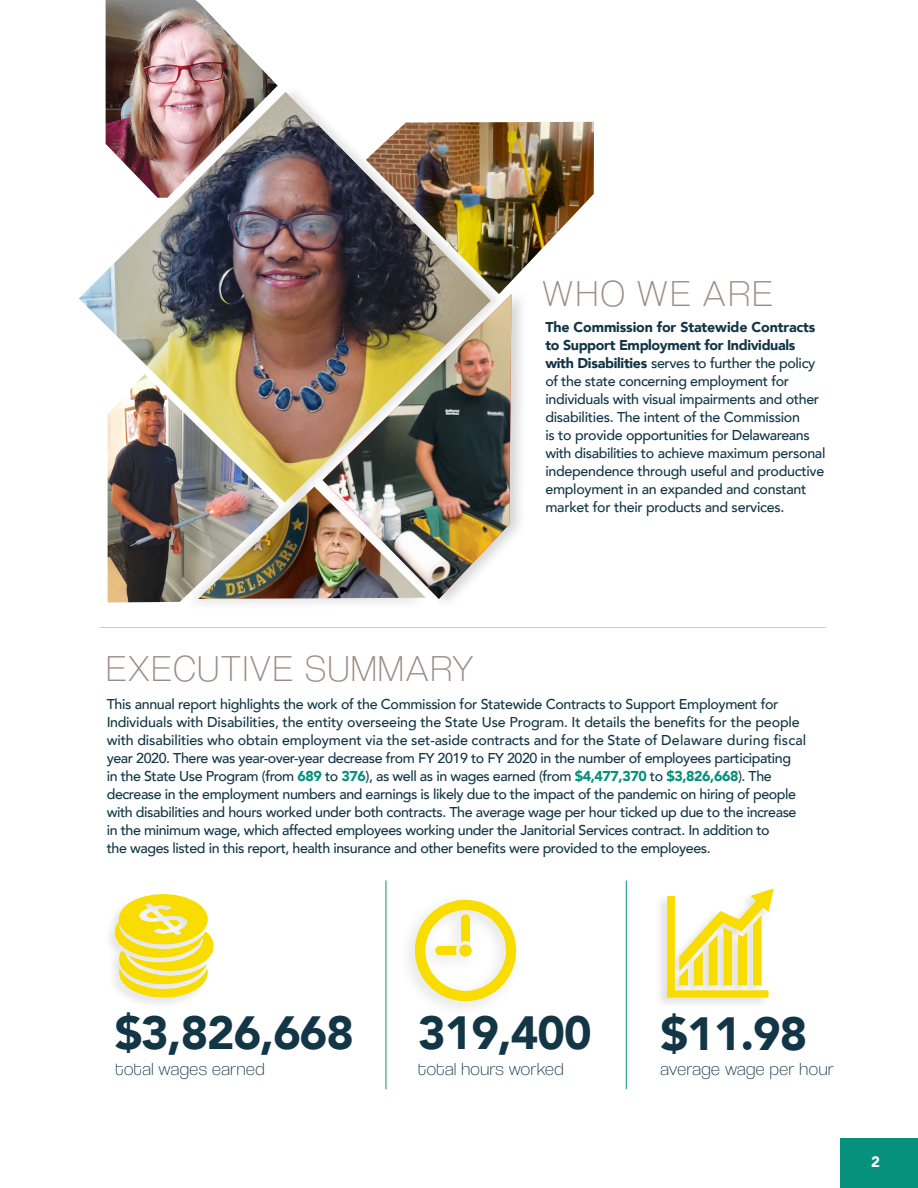
<style>
.page{position:relative;width:918px;height:1188px;background:#fff}
.page>*{position:absolute;margin:0;border:0;box-sizing:border-box;transform-origin:0 0}
.t1{font:900 46.5px "Avenir";letter-spacing:-.02em;color:#123646}
.t2{font:37.5px "Coolvetica El";letter-spacing:.06em;color:#9b8d85}
.t3{font:18px "Coolvetica El";letter-spacing:.03em;color:#123646}
.t4{font:900 15px "Avenir";color:#fff}
.t5{font:500 14.25px/18px "Avenir";letter-spacing:-.025em;color:#123646}
.s1{font-weight:900}
.s2{font-weight:900;color:#05917c}
</style>
<div class="page">
<div style="left:840px;top:1138px;width:78px;height:50px;background:#05917c"></div>
<div style="left:102px;top:891px;width:114px;height:119px;background:#000;opacity:.11"></div>
<img style="left:114px;top:894px;width:89px;height:64px">
<div style="left:398px;top:891px;width:127px;height:127px;background:#000;opacity:.12"></div>
<img style="left:414px;top:900px;width:62px;height:102px">
<div style="left:655px;top:886px;width:121px;height:124px;background:#000;opacity:.13"></div>
<img style="left:679px;top:889px;width:92px;height:82px">
<hr style="left:386px;top:880px;width:1px;height:209px;background:#05917c">
<hr style="left:626px;top:880px;width:1px;height:209px;background:#05917c">
<img style="left:79px;top:92px;width:287px;height:410px">
<div style="left:320px;top:288px;width:209px;height:323px;background:#000;opacity:.17"></div>
<img style="left:323px;top:294px;width:188px;height:305px">
<img style="left:106px;top:0;width:172px;height:198px">
<img style="left:108px;top:374px;width:170px;height:228px">
<div style="left:183px;top:480px;width:245px;height:132px;background:#000;opacity:.13"></div>
<img style="left:198px;top:486px;width:228px;height:113px">
<hr style="left:100px;top:627px;width:726px;height:1px;background:#f9dd00">
<img style="left:366px;top:122px;width:228px;height:172px">
<h2 class="t2" style="left:543px;top:272px;width:231px">WHO WE ARE</h2>
<h2 class="t2" style="left:107px;top:647px;width:368px">EXECUTIVE SUMMARY</h2>
<p class="t5" style="left:545px;top:317px;width:282px"><span class="s1">The Commission for Statewide Contracts to Support Employment for Individuals with Disabilities</span> serves to further the policy of the state concerning employment for individuals with visual impairments and other disabilities. The intent of the Commission<br>is to provide opportunities for Delawareans with disabilities to achieve maximum personal independence through useful and productive employment in an expanded and constant market for their products and services.</p>
<p class="t5" style="left:107px;top:695px;width:701px">This annual report highlights the work of the Commission for Statewide Contracts to Support Employment for Individuals with Disabilities, the entity overseeing the State Use Program. It details the benefits for the people with disabilities who obtain employment via the set-aside contracts and for the State of Delaware during fiscal year 2020. There was year-over-year decrease from FY 2019 to FY 2020 in the number of employees participating<br>in the State Use Program (from <span class="s2">689</span> to <span class="s2">376</span>), as well as in wages earned (from <span class="s2">$4,477,370</span> to <span class="s2">$3,826,668</span>). The decrease in the employment numbers and earnings is likely due to the impact of the pandemic on hiring of people with disabilities and hours worked under both contracts. The average wage per hour ticked up due to the increase in the minimum wage, which affected employees working under the Janitorial Services contract. In addition to<br>the wages listed in this report, health insurance and other benefits were provided to the employees.</p>
<h1 class="t1" style="left:115px;top:993px;width:241px">$3,826,668</h1>
<p class="t3" style="left:116px;top:1059px;width:150px">total wages earned</p>
<h1 class="t1" style="left:418px;top:993px;width:175px">319,400</h1>
<p class="t3" style="left:418px;top:1059px;width:147px">total hours worked</p>
<h1 class="t1" style="left:661px;top:994px;width:148px">$11.98</h1>
<p class="t3" style="left:661px;top:1059px;width:175px">average wage per hour</p>
<p class="t4" style="left:871px;top:1149px;width:10px">2</p>
</div>
